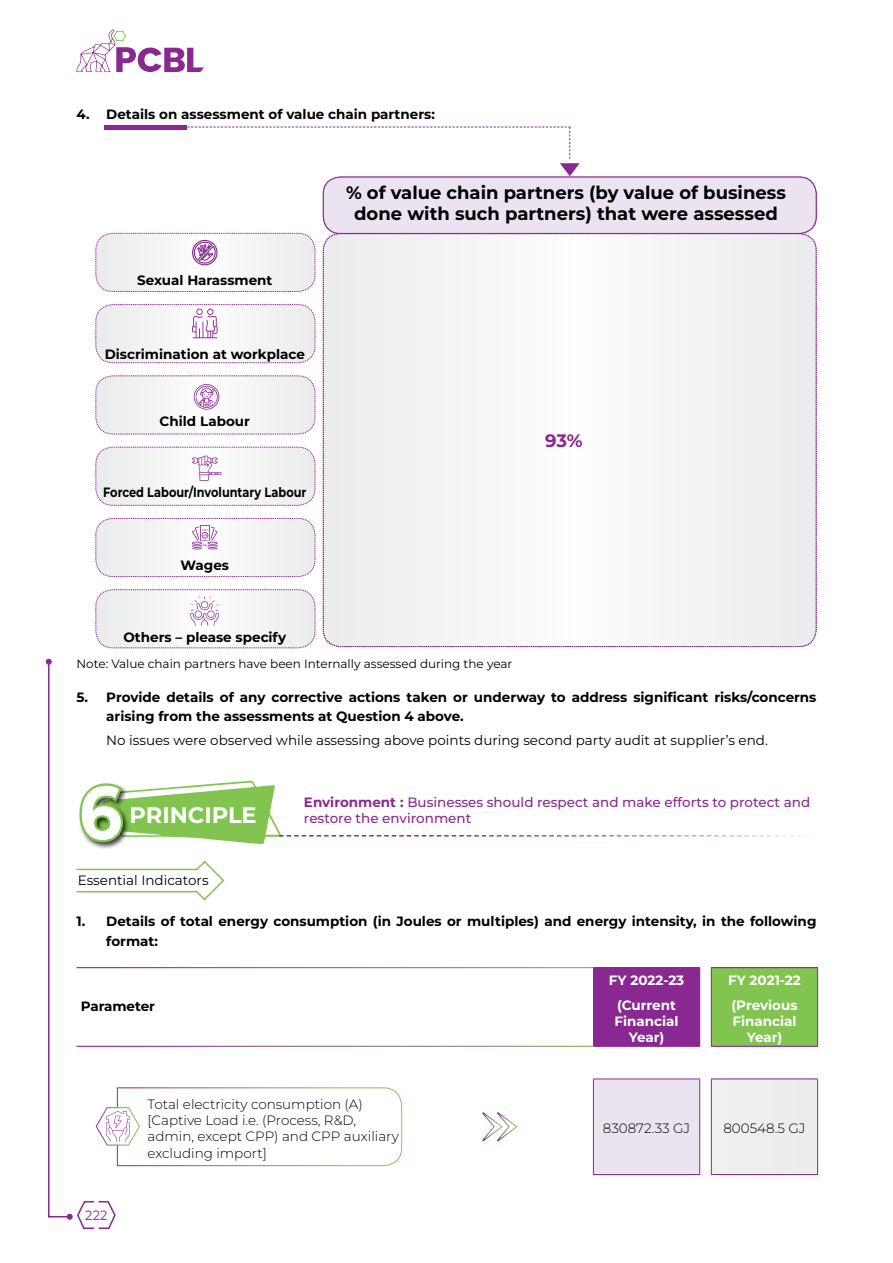
<style>
.page{position:relative;width:893px;height:1263px;background:#fff}
.page>*{position:absolute;margin:0;border:0;box-sizing:border-box;transform-origin:0 0}
.t1{font:700 75px "Montserrat";color:#fff;scale:.9 1}
.t2{font:700 22.5px "Montserrat";color:#fff}
.t3{font:700 18px/21.6px "Montserrat";color:#000;text-align:center}
.t4{font:700 18px "Montserrat";color:#892890}
.t5{font:700 13.5px/19.5px "Montserrat";color:#000}
.t6{font:300 13.5px/16.2px "Montserrat";color:#000}
.t7{font:13.5px "Montserrat";color:#000}
.t8{font:500 13.5px/16.2px "Montserrat";color:#892890}
.t9{font:700 13.5px/24.8px "Montserrat";color:#fff;text-align:center}
.t10{font:700 13.5px "Montserrat";color:#000;scale:.84 1}
.t11{font:13.5px "Montserrat";color:#892890;scale:.96 1}
.t12{font:12px "Montserrat";color:#000}
.s1{font-weight:700}
</style>
<div class="page">
<svg style="left:109px;top:127px;width:480px;height:56px"></svg>
<hr style="left:104px;top:125px;width:83px;height:4px;background:#892890">
<svg style="left:323px;top:233px;width:493px;height:414px"></svg>
<div style="left:323px;top:177px;width:493px;height:56px;background:#ece3f0;border-radius:17px"></div>
<div style="left:323px;top:177px;width:493px;height:57px;border:1px solid #892890;border-radius:17px"></div>
<svg style="left:95px;top:232px;width:221px;height:60px"></svg>
<svg style="left:95px;top:304px;width:221px;height:59px"></svg>
<svg style="left:95px;top:375px;width:221px;height:60px"></svg>
<svg style="left:95px;top:447px;width:221px;height:59px"></svg>
<svg style="left:95px;top:518px;width:221px;height:59px"></svg>
<svg style="left:95px;top:589px;width:221px;height:60px"></svg>
<div style="left:593px;top:968px;width:107px;height:78px;background:#892890"></div>
<div style="left:711px;top:968px;width:107px;height:78px;background:#81c450"></div>
<div style="left:593px;top:1079px;width:107px;height:95px;background:#ece3f0"></div>
<div style="left:711px;top:1079px;width:107px;height:95px;background:#edeeef"></div>
<hr style="left:593px;top:967px;width:107px;height:1px;background:#892890">
<hr style="left:711px;top:968px;width:1px;height:78px;background:#892890">
<hr style="left:711px;top:967px;width:107px;height:1px;background:#892890">
<hr style="left:817px;top:968px;width:1px;height:78px;background:#892890">
<hr style="left:593px;top:1046px;width:107px;height:1px;background:#892890">
<hr style="left:711px;top:1046px;width:107px;height:1px;background:#892890">
<hr style="left:593px;top:1079px;width:1px;height:95px;background:#892890">
<hr style="left:593px;top:1078px;width:107px;height:1px;background:#892890">
<hr style="left:699px;top:1079px;width:1px;height:95px;background:#892890">
<hr style="left:711px;top:1079px;width:1px;height:95px;background:#892890">
<hr style="left:711px;top:1078px;width:107px;height:1px;background:#892890">
<hr style="left:817px;top:1079px;width:1px;height:95px;background:#892890">
<hr style="left:593px;top:1174px;width:107px;height:1px;background:#892890">
<hr style="left:711px;top:1174px;width:107px;height:1px;background:#892890">
<svg style="left:95px;top:1087px;width:307px;height:79px"></svg>
<svg style="left:482px;top:1112px;width:36px;height:30px"></svg>
<svg style="left:76px;top:860px;width:149px;height:41px"></svg>
<div style="left:78px;top:782px;width:52px;height:67px;background:#000;opacity:.75"></div>
<svg style="left:78px;top:780px;width:730px;height:65px"></svg>
<hr style="left:48px;top:662px;width:2px;height:555px;background:#892890">
<svg style="left:46px;top:659px;width:6px;height:6px"></svg>
<svg style="left:76px;top:29px;width:128px;height:43px"></svg>
<svg style="left:48px;top:1200px;width:68px;height:29px"></svg>
<p class="t5" style="left:77px;top:104px;width:360px">4. Details on assessment of value chain partners:</p>
<p class="t5" style="left:137px;top:270px;width:137px">Sexual Harassment</p>
<p class="t5" style="left:105px;top:344px;width:202px">Discrimination at workplace</p>
<p class="t5" style="left:160px;top:411px;width:92px">Child Labour</p>
<p class="t10" style="left:103px;top:483px;width:243px">Forced Labour/I nvoluntary Labour</p>
<p class="t5" style="left:181px;top:555px;width:50px">Wages</p>
<p class="t5" style="left:123px;top:627px;width:164px">Others – please specify</p>
<h3 class="t3" style="left:346px;top:181px;width:441px">% of value chain partners (by value of business done with such partners) that were assessed</h3>
<h3 class="t4" style="left:545px;top:429px;width:39px">93%</h3>
<p class="t12" style="left:77px;top:656px;width:437px">Note: Value chain partners have been Internally assessed during the year</p>
<p class="t5" style="left:106px;top:687px;width:712px;text-indent:-30px">5. Provide details of any corrective actions taken or underway to address significant risks/concerns arising from the assessments at Question 4 above.</p>
<p class="t7" style="left:106px;top:731px;width:663px">No issues were observed while assessing above points during second party audit at supplier’s end.</p>
<h1 class="t1" style="left:79px;top:762px;width:49px">6</h1>
<h2 class="t2" style="left:130px;top:800px;width:129px">Principle</h2>
<p class="t8" style="left:304px;top:794px;width:508px"><span class="s1">Environment :</span> Businesses should respect and make efforts to protect and restore the environment</p>
<p class="t7" style="left:78px;top:872px;width:132px">Essential Indicators</p>
<p class="t5" style="left:106px;top:911px;width:712px;text-indent:11px">etails of total energy consumption (in Joules or multiples) and energy intensity, in the following format:</p>
<p class="t5" style="left:77px;top:911px;width:21px">1. D</p>
<p class="t5" style="left:81px;top:996px;width:76px">Parameter</p>
<p class="t11" style="left:85px;top:1206px;width:25px">222</p>
<p class="t6" style="left:147px;top:1096px;width:253px">Total electricity consumption (A) [Captive Load i.e. (Process, R&amp;D, admin, except CPP) and CPP auxiliary excluding import]</p>
<p class="t9" style="left:609px;top:967px;width:77px">FY 2022-23 (Current</p>
<p class="t9" style="left:614px;top:1013px;width:66px;line-height:16.2px">Financial<br>Year)</p>
<p class="t9" style="left:728px;top:967px;width:74px;text-align:left">FY 2021-22 (Previous</p>
<p class="t9" style="left:732px;top:1013px;width:66px;line-height:16.2px">Financial<br>Year)</p>
<p class="t6" style="left:603px;top:1120px;width:89px">830872.33 GJ</p>
<p class="t6" style="left:723px;top:1120px;width:84px">800548.5 GJ</p>
</div>
